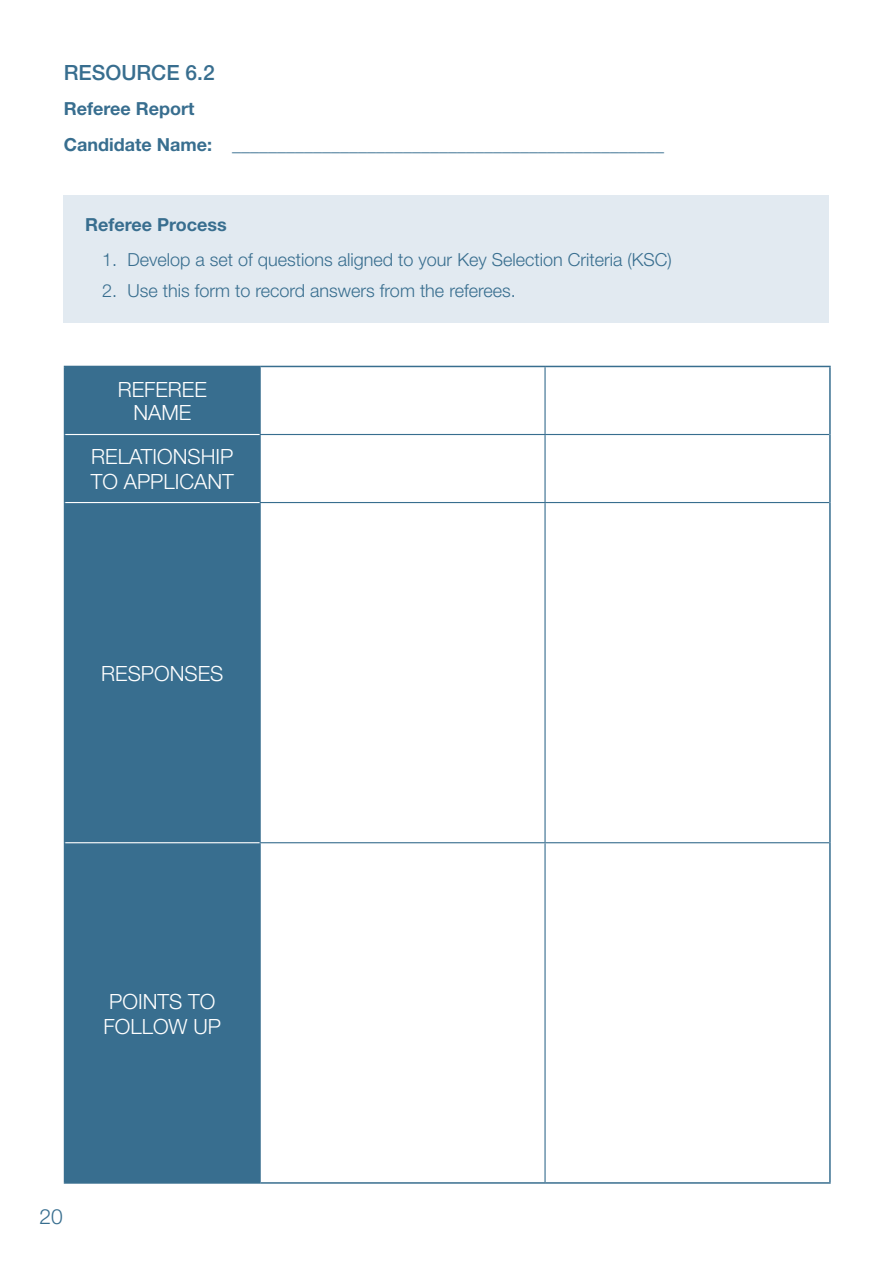
<style>
.page{position:relative;width:893px;height:1263px;background:#fff}
.page>*{position:absolute;margin:0;border:0;box-sizing:border-box;transform-origin:0 0}
.t1{font:300 21px/25.2px "Helvetica Neue";color:#fff}
.t2{font:500 21px "Helvetica Neue";color:#386e8f}
.t3{font:300 21px "Helvetica Neue";color:#386e8f}
.t4{font:300 18px/35.2px "Helvetica Neue";color:#386e8f}
.t5{font:700 18px "Helvetica Neue";color:#386e8f}
.s1{font-weight:700}
</style>
<div class="page">
<div style="left:64px;top:196px;width:765px;height:127px;background:#e2eaf1"></div>
<div style="left:65px;top:367px;width:195px;height:815px;background:#386e8f"></div>
<hr style="left:64px;top:366px;width:196px;height:1px;background:#386e8f">
<hr style="left:64px;top:367px;width:1px;height:67px;background:#386e8f">
<hr style="left:260px;top:366px;width:285px;height:1px;background:#386e8f">
<hr style="left:545px;top:366px;width:286px;height:1px;background:#386e8f">
<hr style="left:829px;top:367px;width:2px;height:67px;background:#386e8f">
<hr style="left:64px;top:434px;width:1px;height:68px;background:#386e8f">
<hr style="left:829px;top:434px;width:2px;height:68px;background:#386e8f">
<hr style="left:64px;top:502px;width:1px;height:341px;background:#386e8f">
<hr style="left:829px;top:502px;width:2px;height:341px;background:#386e8f">
<hr style="left:64px;top:843px;width:1px;height:339px;background:#386e8f">
<hr style="left:829px;top:843px;width:2px;height:339px;background:#386e8f">
<hr style="left:64px;top:1182px;width:196px;height:2px;background:#386e8f">
<hr style="left:260px;top:1182px;width:285px;height:2px;background:#386e8f">
<hr style="left:545px;top:1182px;width:286px;height:2px;background:#386e8f">
<hr style="left:260px;top:367px;width:1px;height:67px;background:#386e8f">
<hr style="left:544px;top:367px;width:2px;height:67px;background:#386e8f">
<hr style="left:260px;top:434px;width:285px;height:1px;background:#386e8f">
<hr style="left:260px;top:435px;width:1px;height:67px;background:#386e8f">
<hr style="left:545px;top:434px;width:284px;height:1px;background:#386e8f">
<hr style="left:544px;top:435px;width:2px;height:67px;background:#386e8f">
<hr style="left:260px;top:502px;width:285px;height:1px;background:#386e8f">
<hr style="left:260px;top:503px;width:1px;height:339px;background:#386e8f">
<hr style="left:545px;top:502px;width:284px;height:1px;background:#386e8f">
<hr style="left:544px;top:503px;width:2px;height:339px;background:#386e8f">
<hr style="left:260px;top:842px;width:285px;height:1px;background:#386e8f">
<hr style="left:260px;top:843px;width:1px;height:339px;background:#386e8f">
<hr style="left:545px;top:842px;width:284px;height:1px;background:#386e8f">
<hr style="left:544px;top:843px;width:2px;height:339px;background:#386e8f">
<hr style="left:65px;top:434px;width:195px;height:1px;background:#fff">
<hr style="left:65px;top:502px;width:195px;height:1px;background:#fff">
<hr style="left:65px;top:842px;width:195px;height:1px;background:#fff">
<p class="t2" style="left:64px;top:60px;width:152px">RESOURCE 6.2</p>
<p class="t4" style="left:64px;top:91px;width:602px"><span class="s1">Referee Report<br>Candidate Name:</span> ________________________________________________</p>
<p class="t5" style="left:85px;top:213px;width:143px">Referee Process</p>
<p class="t4" style="left:102px;top:242px;width:571px">1. Develop a set of questions aligned to your Key Selection Criteria (KSC)</p>
<p class="t4" style="left:102px;top:273px;width:415px">2. Use this form to record answers from the referees.</p>
<p class="t1" style="left:118px;top:378px;width:91px;line-height:22.5px;text-align:center">REFEREE<br>NAME</p>
<p class="t1" style="left:91px;top:444px;width:145px">RELATIONSHIP<br>TO APPLICANT</p>
<p class="t1" style="left:101px;top:660px;width:124px">RESPONSES</p>
<p class="t1" style="left:104px;top:988px;width:119px">POINTS TO<br>FOLLOW UP</p>
<p class="t3" style="left:39px;top:1204px;width:25px">20</p>
</div>
